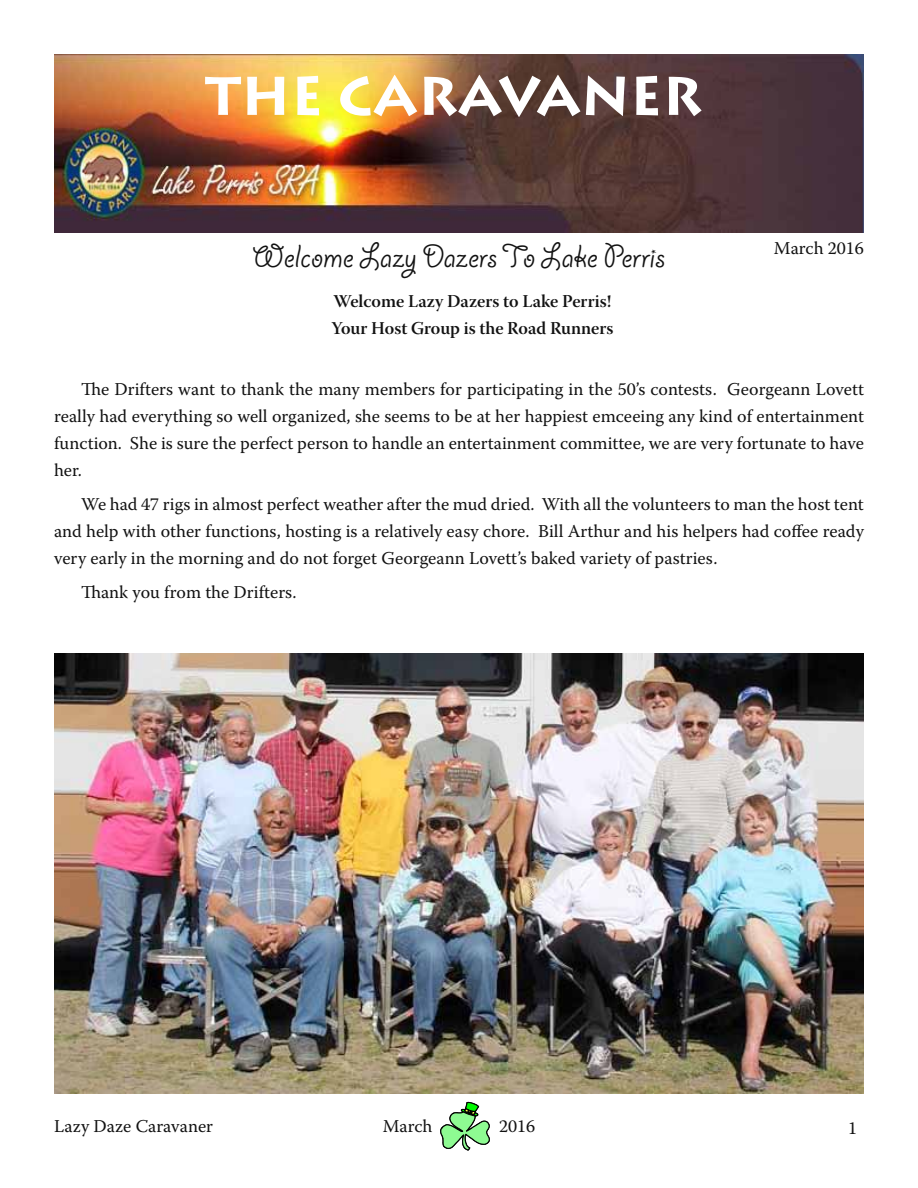
<style>
.page{position:relative;width:918px;height:1188px;background:#fff}
.page>*{position:absolute;margin:0;border:0;box-sizing:border-box;transform-origin:0 0}
.t1{font:700 54px "Lithos Pro";color:#fff}
.t2{font:36px "Giddyup Std";color:#121212}
.t3{font:18px/27px "Warnock Pro";color:#121212;text-align:justify}
.t4{font:18px/27px "Warnock Pro Semibold Subh";color:#121212}
</style>
<div class="page">
<svg style="left:441px;top:1102px;width:48px;height:48px"></svg>
<img style="left:54px;top:54px;width:810px;height:179px">
<img style="left:54px;top:653px;width:810px;height:441px">
<h1 class="t1" style="left:205px;top:64px;width:498px">THE CARAVANER</h1>
<h2 class="t2" style="left:252px;top:236px;width:415px">Welcome Lazy Dazers To Lake Perris</h2>
<p class="t4" style="left:331px;top:288px;width:284px">Welcome Lazy Dazers to Lake Perris!<br>Your Host Group is the Road Runners</p>
<p class="t3" style="left:774px;top:234px;width:92px">March 2016</p>
<p class="t3" style="left:54px;top:375px;width:812px;text-indent:27px">The Drifters want to thank the many members for participating in the 50’s contests. Georgeann Lovett really had everything so well organized, she seems to be at her happiest emceeing any kind of entertainment function. She is sure the perfect person to handle an entertainment committee, we are very fortunate to have her.</p>
<p class="t3" style="left:54px;top:490px;width:811px;text-indent:27px">We had 47 rigs in almost perfect weather after the mud dried. With all the volunteers to man the host tent and help with other functions, hosting is a relatively easy chore. Bill Arthur and his helpers had coffee ready very early in the morning and do not forget Georgeann Lovett’s baked variety of pastries.</p>
<p class="t3" style="left:81px;top:578px;width:217px">Thank you from the Drifters.</p>
<p class="t3" style="left:54px;top:1112px;width:161px">Lazy Daze Caravaner</p>
<p class="t3" style="left:383px;top:1112px;width:51px">March</p>
<p class="t3" style="left:499px;top:1112px;width:38px">2016</p>
<p class="t3" style="left:848px;top:1114px;width:11px">1</p>
</div>
